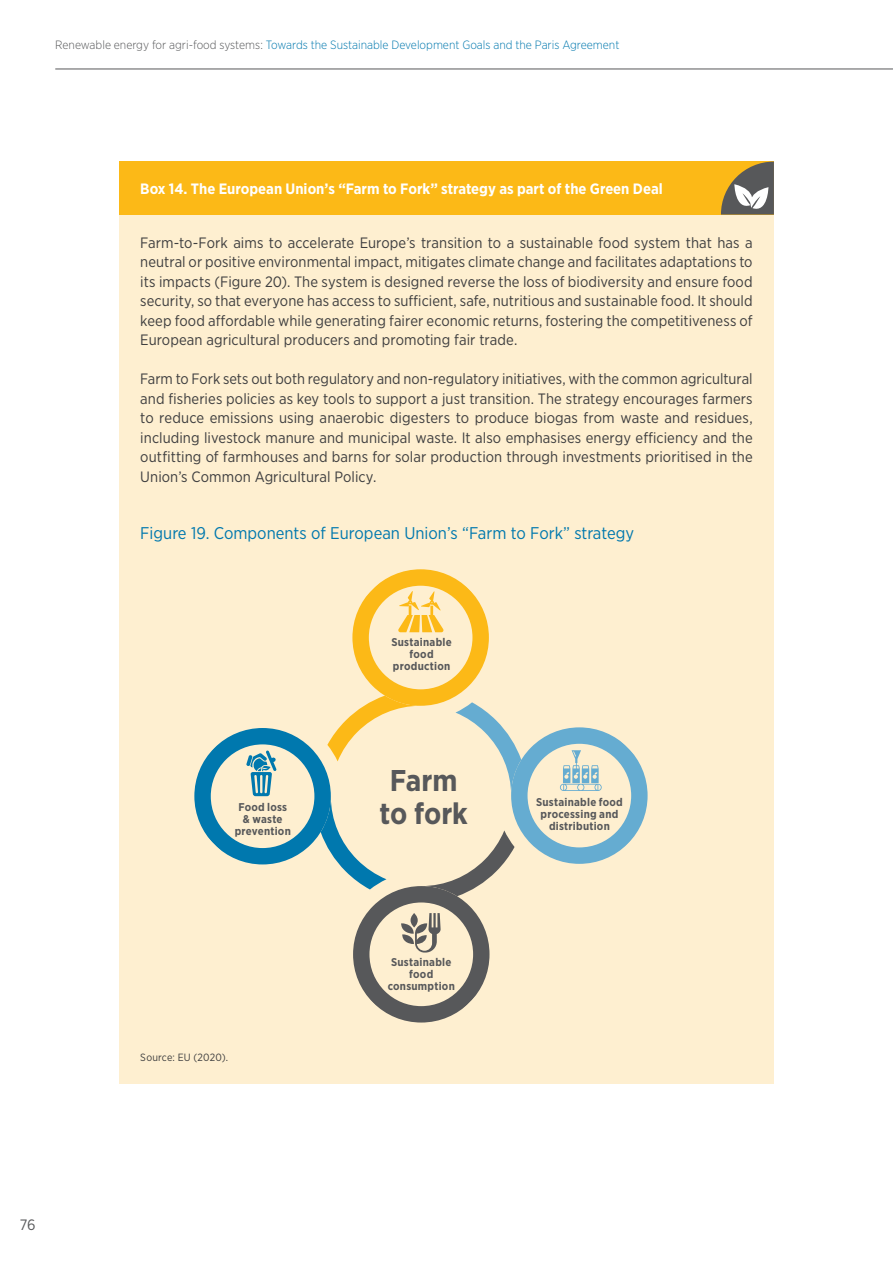
<style>
.page{position:relative;width:893px;height:1263px;background:#fff}
.page>*{position:absolute;margin:0;border:0;box-sizing:border-box;transform-origin:0 0}
._1{font:700 30px/33px "Gotham Narrow";letter-spacing:-.005em;color:#57585a;text-align:center}
.figurtop{font:16.95px "Gotham Narrow";color:#0078ae}
.box_brød{font:15px/19.5px "Gotham Narrow";letter-spacing:.005em;color:#3e3e3f;text-align:justify}
.box_over{font:700 15px "Gotham Narrow";color:#fff}
.t1{font:15px "Gotham Narrow";color:#57585a}
.t2{font:300 12px "Gotham Narrow";color:#0078ae}
._1-2{font:700 11.25px/12px "Gotham Narrow";letter-spacing:.02em;color:#57585a;text-align:center}
.figur_note{font:10.5px "Gotham Narrow";letter-spacing:.02em;color:#3e3e3f}
.s1{color:#57585a}
</style>
<div class="page">
<div style="left:119px;top:214px;width:655px;height:870px;background:#feefd0"></div>
<div style="left:119px;top:162px;width:655px;height:53px;background:#fcb917"></div>
<svg style="left:721px;top:162px;width:53px;height:53px"></svg>
<svg style="left:194px;top:569px;width:454px;height:453px"></svg>
<hr style="left:55px;top:69px;width:838px;height:1px;background:#57585a">
<p class="t2" style="left:55px;top:37px;width:566px"><span class="s1">Renewable energy for agri-food systems:</span> Towards the Sustainable Development Goals and the Paris Agreement</p>
<p class="box_over" style="left:140px;top:179px;width:524px">Box 14. The European Union’s “Farm to Fork” strategy as part of the Green Deal</p>
<p class="box_brød" style="left:140px;top:232px;width:614px">Farm-to-Fork aims to accelerate Europe’s transition to a sustainable food system that has a neutral or positive environmental impact, mitigates climate change and facilitates adaptations to its impacts (Figure 20). The system is designed reverse the loss of biodiversity and ensure food security, so that everyone has access to sufficient, safe, nutritious and sustainable food. It should keep food affordable while generating fairer economic returns, fostering the competitiveness of European agricultural producers and promoting fair trade.</p>
<p class="box_brød" style="left:140px;top:369px;width:614px">Farm to Fork sets out both regulatory and non-regulatory initiatives, with the common agricultural and fisheries policies as key tools to support a just transition. The strategy encourages farmers to reduce emissions using anaerobic digesters to produce biogas from waste and residues, including livestock manure and municipal waste. It also emphasises energy efficiency and the outfitting of farmhouses and barns for solar production through investments prioritised in the Union’s Common Agricultural Policy.</p>
<p class="figurtop" style="left:140px;top:523px;width:495px">Figure 19. Components of European Union’s “Farm to Fork” strategy</p>
<p class="_1-2" style="left:235px;top:801px;width:58px">Food loss &amp; waste prevention</p>
<p class="figur_note" style="left:140px;top:1051px;width:89px">Source: EU (2020).</p>
<p class="_1-2" style="left:391px;top:636px;width:62px">Sustainable food production</p>
<p class="_1" style="left:380px;top:764px;width:90px">Farm to fork</p>
<p class="_1-2" style="left:388px;top:956px;width:69px">Sustainable food consumption</p>
<p class="_1-2" style="left:536px;top:795px;width:88px">Sustainable food processing and distribution</p>
<p class="t1" style="left:20px;top:1215px;width:17px">76</p>
</div>
